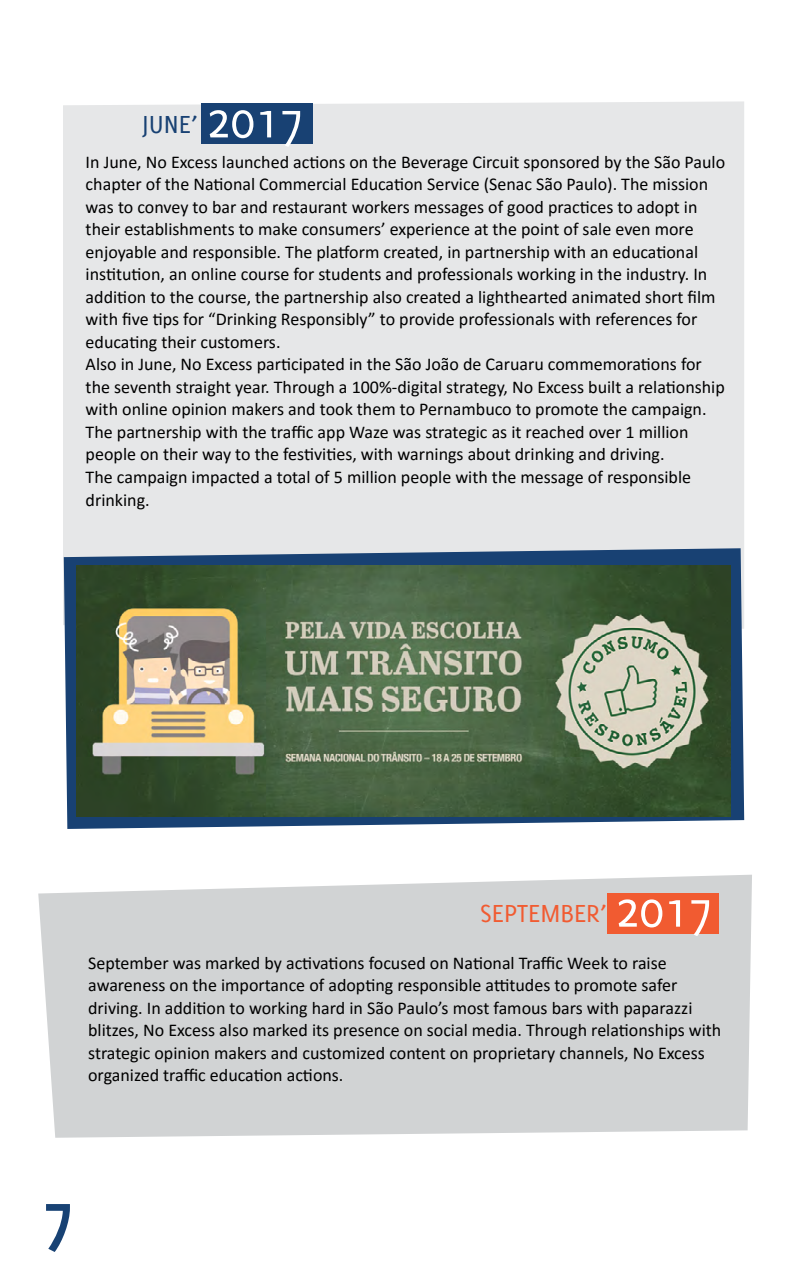
<style>
.page{position:relative;width:808px;height:1263px;background:#fff}
.page>*{position:absolute;margin:0;border:0;box-sizing:border-box;transform-origin:0 0}
.t1{font:700 72px "Delicious";color:#184274}
.t2{font:27px "Delicious";color:#f15b31}
.t3{font:27px "Delicious";color:#184173}
.t4{font:18px/22.5px "Calibri";color:#000}
.s1{font-size:54px;color:#fff}
</style>
<div class="page">
<div style="left:63px;top:101px;width:681px;height:524px;background:#e6e7e8"></div>
<div style="left:201px;top:103px;width:111px;height:41px;background:#184173"></div>
<div style="left:38px;top:875px;width:714px;height:263px;background:#d1d3d4"></div>
<div style="left:607px;top:894px;width:111px;height:40px;background:#f15b31"></div>
<svg style="left:64px;top:548px;width:680px;height:281px;background:#527093"></svg>
<img style="left:76px;top:565px;width:655px;height:251px">
<h2 class="t3" style="left:142px;top:109px;width:163px">JUNE’ <span class="s1">2017</span></h2>
<p class="t4" style="left:86px;top:150px;width:641px">In June, No Excess launched actions on the Beverage Circuit sponsored by the São Paulo chapter of the National Commercial Education Service (Senac São Paulo). The mission was to convey to bar and restaurant workers messages of good practices to adopt in their establishments to make consumers’ experience at the point of sale even more enjoyable and responsible. The platform created, in partnership with an educational institution, an online course for students and professionals working in the industry. In addition to the course, the partnership also created a lighthearted animated short film with five tips for “Drinking Responsibly” to provide professionals with references for educating their customers.<br>Also in June, No Excess participated in the São João de Caruaru commemorations for the seventh straight year. Through a 100%-digital strategy, No Excess built a relationship with online opinion makers and took them to Pernambuco to promote the campaign.<br>The partnership with the traffic app Waze was strategic as it reached over 1 million people on their way to the festivities, with warnings about drinking and driving.<br>The campaign impacted a total of 5 million people with the message of responsible drinking.</p>
<h2 class="t2" style="left:480px;top:898px;width:234px">SEPTEMBER’ <span class="s1">2017</span></h2>
<p class="t4" style="left:88px;top:951px;width:635px">September was marked by activations focused on National Traffic Week to raise awareness on the importance of adopting responsible attitudes to promote safer driving. In addition to working hard in São Paulo’s most famous bars with paparazzi blitzes, No Excess also marked its presence on social media. Through relationships with strategic opinion makers and customized content on proprietary channels, No Excess organized traffic education actions.</p>
<h1 class="t1" style="left:42px;top:1175px;width:34px">7</h1>
</div>
